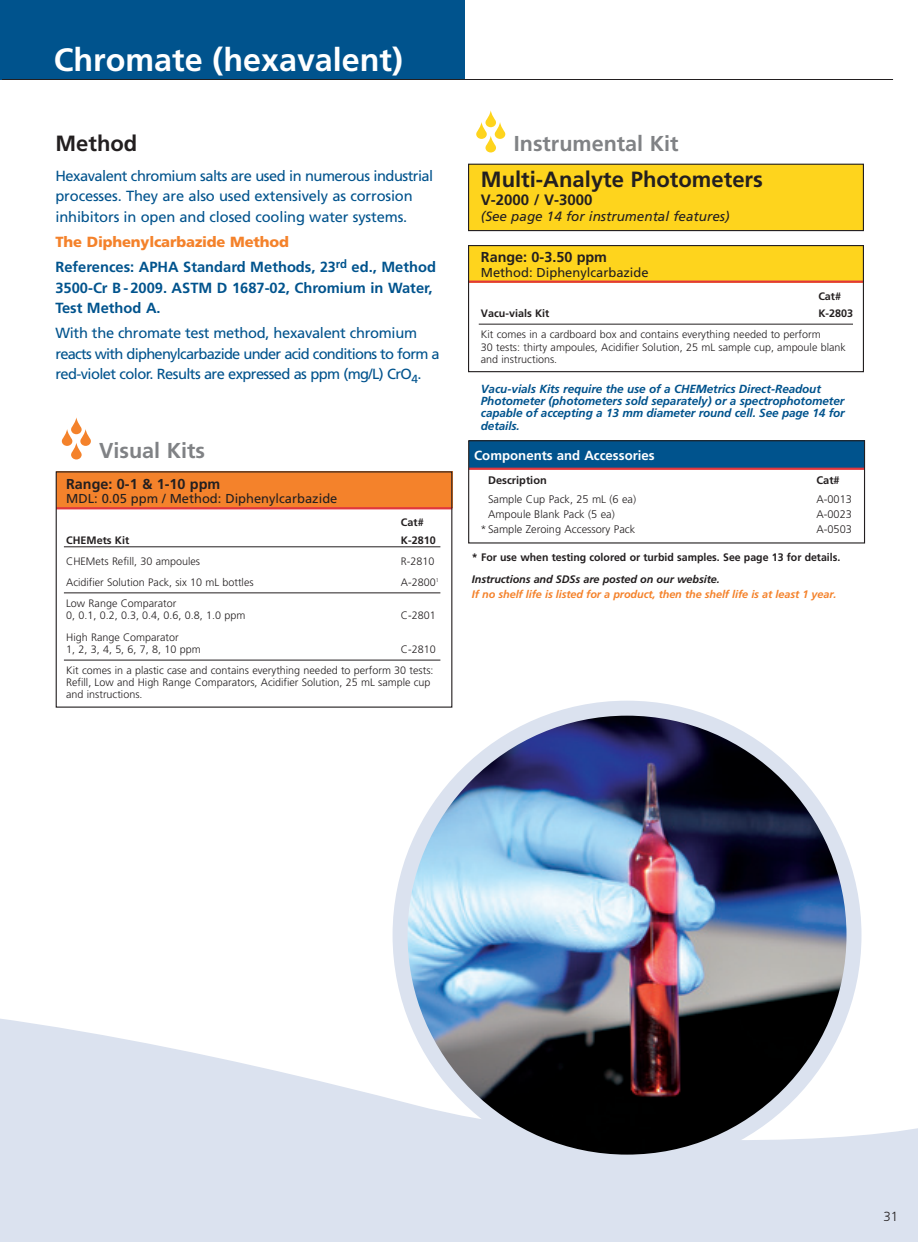
<style>
.page{position:relative;width:918px;height:1242px;background:#fff}
.page>*{position:absolute;margin:0;border:0;box-sizing:border-box;transform-origin:0 0}
.t1{font:700 32.25px "Frutiger LT Std";color:#fff}
.t2{font:700 22.05px "Frutiger LT Std";color:#231f20}
.t3{font:700 21.6px "Frutiger LT Std";color:#808285}
.t4{font:700 15px "Frutiger LT Std";color:#231f20}
.Subheads{font:14.7px/20.5px "Frutiger LT Std";letter-spacing:-.035em;color:#00538d}
.Subheads-2{font:14.7px/20.5px "Frutiger LT Std";letter-spacing:-.01em;color:#00538d}
.Subheads-3{font:700 14.7px/20.5px "Frutiger LT Std";color:#00538d}
.Subheads-4{font:900 14.7px "Frutiger LT Std";letter-spacing:-.01em;color:#f4822b}
.Warning_Text{font:700 14.4px "Frutiger LT Std";color:#231f20}
.Accessories_Text{font:italic 13.5px "Frutiger LT Std";color:#231f20}
.t5{font:700 13.2px "Frutiger LT Std";color:#fff}
.t6{font:300 13.2px "Frutiger LT Std";color:#231f20}
.Warning_Text-2{font:12.9px "Frutiger LT Std";color:#231f20}
.Warning_Text-3{font:italic 700 11.7px/12.1px "Frutiger LT Std";letter-spacing:-.01em;color:#00538d}
.t7{font:300 10.95px "Frutiger LT Std";color:#231f20}
.t8{font:700 10.95px "Frutiger LT Std";color:#231f20}
.t9{font:300 10.8px/12.1px "Frutiger LT Std";color:#231f20}
.Warning_Text-4{font:700 10.8px "Frutiger LT Std";color:#231f20}
.t10{font:italic 700 10.8px "Frutiger LT Std";letter-spacing:-.01em;color:#f4822b}
.t11{font:italic 700 10.8px "Frutiger LT Std";letter-spacing:-.01em;color:#231f20}
</style>
<div class="page">
<svg style="left:0;top:994px;width:918px;height:248px;fill:#dbe2ef"></svg>
<div style="left:0;top:0;width:464px;height:80px;background:#00538d"></div>
<div style="left:56px;top:471px;width:396px;height:37px;background:#f4822b"></div>
<svg style="left:62px;top:417px;width:29px;height:42px"></svg>
<hr style="left:56px;top:507px;width:396px;height:2px;background:#e1373d">
<hr style="left:64px;top:546px;width:376px;height:1px;background:#231f20">
<hr style="left:64px;top:592px;width:376px;height:1px;background:#231f20">
<hr style="left:64px;top:660px;width:376px;height:1px;background:#231f20">
<div style="left:469px;top:441px;width:395px;height:28px;background:#00538d"></div>
<hr style="left:469px;top:468px;width:395px;height:2px;background:#e1373d">
<div style="left:468px;top:440px;width:397px;height:104px;border:1px solid #231f20"></div>
<hr style="left:2px;top:79px;width:891px;height:1px;background:#231f20">
<img style="left:400px;top:708px;width:454px;height:454px;border-radius:227px">
<div style="left:393px;top:701px;width:469px;height:469px;border:15px solid #dbe2ef;border-radius:50%"></div>
<div style="left:468px;top:164px;width:396px;height:66px;background:#fed41d"></div>
<div style="left:468px;top:246px;width:396px;height:37px;background:#fed41d"></div>
<hr style="left:468px;top:281px;width:396px;height:2px;background:#e1373d">
<div style="left:468px;top:245px;width:396px;height:127px;border:1px solid #231f20"></div>
<div style="left:468px;top:164px;width:396px;height:67px;border:1px solid #231f20"></div>
<hr style="left:479px;top:324px;width:374px;height:1px;background:#231f20">
<svg style="left:476px;top:110px;width:29px;height:42px"></svg>
<p class="t1" style="left:54px;top:41px;width:351px">Chromate (hexavalent)</p>
<p class="t2" style="left:55px;top:131px;width:83px">Method</p>
<p class="Subheads-2" style="left:55px;top:165px;width:379px">Hexavalent chromium salts are used in numerous industrial processes. They are also used extensively as corrosion inhibitors in open and closed cooling water systems.</p>
<p class="Subheads-4" style="left:55px;top:233px;width:235px">The Diphenylcarbazide Method</p>
<p class="Subheads-3" style="left:55px;top:257px;width:382px">References: APHA Standard Methods, 23<sup>rd</sup> ed., Method<br>3500-Cr B - 2009. ASTM D 1687-02, Chromium in Water,<br>Test Method A.</p>
<p class="Subheads" style="left:55px;top:323px;width:386px">With the chromate test method, hexavalent chromium reacts with diphenylcarbazide under acid conditions to form a red-violet color. Results are expressed as ppm (mg/L) CrO<sub>4</sub>.</p>
<p class="t3" style="left:99px;top:438px;width:108px">Visual Kits</p>
<p class="Warning_Text" style="left:66px;top:475px;width:156px">Range: 0-1 &amp; 1-10 ppm</p>
<p class="Warning_Text-2" style="left:66px;top:491px;width:273px">MDL: 0.05 ppm / Method: Diphenylcarbazide</p>
<p class="Warning_Text-4" style="left:401px;top:516px;width:24px">Cat#</p>
<p class="Warning_Text-4" style="left:66px;top:533px;width:65px">CHEMets Kit</p>
<p class="Warning_Text-4" style="left:401px;top:533px;width:36px">K-2810</p>
<p class="t9" style="left:66px;top:555px;width:135px">CHEMets Refill, 30 ampoules</p>
<p class="t9" style="left:401px;top:555px;width:35px">R-2810</p>
<p class="t9" style="left:66px;top:576px;width:189px">Acidifier Solution Pack, six 10 mL bottles</p>
<p class="t9" style="left:401px;top:576px;width:39px">A-2800<sup>1</sup></p>
<p class="t9" style="left:66px;top:597px;width:181px">Low Range Comparator<br>0, 0.1, 0.2, 0.3, 0.4, 0.6, 0.8, 1.0 ppm</p>
<p class="t9" style="left:401px;top:610px;width:36px">C-2801</p>
<p class="t9" style="left:66px;top:631px;width:136px">High Range Comparator<br>1, 2, 3, 4, 5, 6, 7, 8, 10 ppm</p>
<p class="t9" style="left:401px;top:643px;width:36px">C-2810</p>
<p class="t9" style="left:66px;top:664px;width:369px">Kit comes in a plastic case and contains everything needed to perform 30 tests:<br>Refill, Low and High Range Comparators, Acidifier Solution, 25 mL sample cup and instructions.</p>
<p class="t3" style="left:514px;top:130px;width:166px">Instrumental Kit</p>
<p class="t2" style="left:481px;top:166px;width:284px">Multi-Analyte Photometers</p>
<p class="t4" style="left:481px;top:191px;width:113px">V-2000 / V-3000</p>
<p class="Accessories_Text" style="left:481px;top:209px;width:250px">(See page 14 for instrumental features)</p>
<p class="Warning_Text" style="left:481px;top:249px;width:128px">Range: 0-3.50 ppm</p>
<p class="Warning_Text-2" style="left:481px;top:264px;width:169px">Method: Diphenylcarbazide</p>
<p class="Warning_Text-4" style="left:818px;top:289px;width:24px">Cat#</p>
<p class="Warning_Text-4" style="left:481px;top:307px;width:70px">Vacu-vials Kit</p>
<p class="Warning_Text-4" style="left:818px;top:307px;width:36px">K-2803</p>
<p class="t9" style="left:481px;top:329px;width:366px">Kit comes in a cardboard box and contains everything needed to perform<br>30 tests: thirty ampoules, Acidifier Solution, 25 mL sample cup, ampoule blank and instructions.</p>
<p class="Warning_Text-3" style="left:481px;top:383px;width:365px">Vacu-vials Kits require the use of a CHEMetrics Direct-Readout Photometer (photometers sold separately) or a spectrophotometer capable of accepting a 13 mm diameter round cell. See page 14 for details.</p>
<p class="t5" style="left:474px;top:447px;width:182px">Components and Accessories</p>
<p class="t8" style="left:488px;top:474px;width:60px">Description</p>
<p class="t8" style="left:817px;top:474px;width:25px">Cat#</p>
<p class="t7" style="left:488px;top:493px;width:150px">Sample Cup Pack, 25 mL (6 ea)</p>
<p class="t7" style="left:817px;top:493px;width:37px">A-0013</p>
<p class="t7" style="left:488px;top:508px;width:128px">Ampoule Blank Pack (5 ea)</p>
<p class="t7" style="left:817px;top:508px;width:37px">A-0023</p>
<p class="t7" style="left:481px;top:523px;width:156px">*Sample Zeroing Accessory Pack</p>
<p class="t7" style="left:817px;top:523px;width:37px">A-0503</p>
<p class="Warning_Text-4" style="left:472px;top:551px;width:370px">* For use when testing colored or turbid samples. See page 13 for details.</p>
<p class="t11" style="left:472px;top:573px;width:249px">Instructions and SDSs are posted on our website.</p>
<p class="t10" style="left:472px;top:588px;width:366px">If no shelf life is listed for a product, then the shelf life is at least 1 year.</p>
<p class="t6" style="left:884px;top:1209px;width:16px">31</p>
</div>
